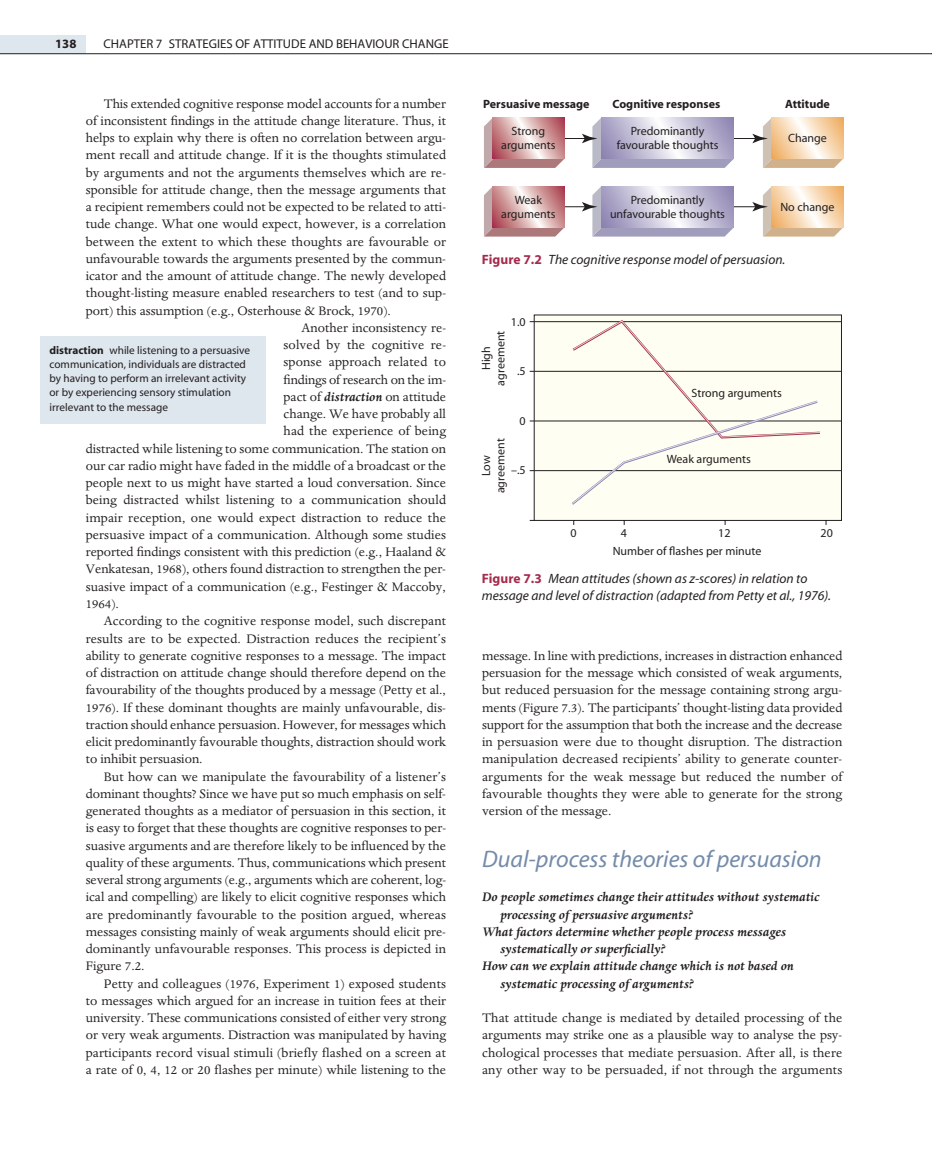
<style>
.page{position:relative;width:932px;height:1174px;background:#fff}
.page>*{position:absolute;margin:0;border:0;box-sizing:border-box;transform-origin:0 0}
.t1{font:italic 24px "Myriad";color:#748baa}
.t2{font:14.25px/17.2px "Dante";color:#231f20;text-align:justify}
.t3{font:italic 700 14.25px "Dante";color:#231f20}
.t4{font:italic 13.5px/16.5px "Myriad";color:#231f20}
.t5{font:12.75px "Myriad";color:#231f20}
.t6{font:700 12.75px "Myriad";color:#231f20}
.t7{font:12px/14.2px "Myriad";color:#231f20;text-align:center}
.t8{font:700 12px "Myriad";color:#231f20}
.t9{font:11.25px/14.2px "Myriad";color:#231f20}
.s1{font-weight:700;font-style:italic}
.s2{font-weight:700}
.s3{font-weight:700;font-style:normal;color:#a52b4c}
</style>
<div class="page">
<svg style="left:0;top:35px;width:931px;height:490px"></svg>
<p class="t6" style="left:55px;top:39px;width:23px">138</p>
<p class="t5" style="left:103px;top:39px;width:346px">CHAPTER 7 STRATEGIES OF ATTITUDE AND BEHAVIOUR CHANGE</p>
<p class="t2" style="left:104px;top:96px;width:343px">This extended cognitive response model accounts for a number</p>
<p class="t2" style="left:86px;top:113px;width:361px">of inconsistent findings in the attitude change literature. Thus, it</p>
<p class="t2" style="left:86px;top:130px;width:361px">helps to explain why there is often no correlation between argu-</p>
<p class="t2" style="left:86px;top:148px;width:361px">ment recall and attitude change. If it is the thoughts stimulated</p>
<p class="t2" style="left:86px;top:165px;width:361px">by arguments and not the arguments themselves which are re-</p>
<p class="t2" style="left:86px;top:182px;width:362px">sponsible for attitude change, then the message arguments that</p>
<p class="t2" style="left:86px;top:199px;width:361px">a recipient remembers could not be expected to be related to atti-</p>
<p class="t2" style="left:86px;top:217px;width:361px">tude change. What one would expect, however, is a correlation</p>
<p class="t2" style="left:86px;top:234px;width:361px">between the extent to which these thoughts are favourable or</p>
<p class="t2" style="left:86px;top:251px;width:361px">unfavourable towards the arguments presented by the commun-</p>
<p class="t2" style="left:86px;top:268px;width:361px">icator and the amount of attitude change. The newly developed</p>
<p class="t2" style="left:86px;top:286px;width:361px">thought-listing measure enabled researchers to test (and to sup-</p>
<p class="t2" style="left:86px;top:303px;width:306px">port) this assumption (e.g., Osterhouse &amp; Brock, 1970).</p>
<p class="t2" style="left:301px;top:320px;width:146px">Another inconsistency re-</p>
<p class="t2" style="left:283px;top:337px;width:164px">solved by the cognitive re-</p>
<p class="t2" style="left:283px;top:355px;width:164px">sponse approach related to</p>
<p class="t2" style="left:283px;top:372px;width:164px">findings of research on the im-</p>
<p class="t2" style="left:283px;top:389px;width:164px">pact of <span class="s1">distraction</span> on attitude</p>
<p class="t2" style="left:283px;top:406px;width:164px">change. We have probably all</p>
<p class="t2" style="left:283px;top:424px;width:164px">had the experience of being</p>
<p class="t2" style="left:86px;top:441px;width:362px">distracted while listening to some communication. The station on</p>
<p class="t2" style="left:86px;top:458px;width:361px">our car radio might have faded in the middle of a broadcast or the</p>
<p class="t2" style="left:86px;top:475px;width:361px">people next to us might have started a loud conversation. Since</p>
<p class="t2" style="left:86px;top:493px;width:361px">being distracted whilst listening to a communication should</p>
<p class="t2" style="left:86px;top:510px;width:361px">impair reception, one would expect distraction to reduce the</p>
<p class="t2" style="left:86px;top:527px;width:362px">persuasive impact of a communication. Although some studies</p>
<p class="t2" style="left:86px;top:544px;width:361px">reported findings consistent with this prediction (e.g., Haaland &amp;</p>
<p class="t2" style="left:86px;top:562px;width:361px">Venkatesan, 1968), others found distraction to strengthen the per-</p>
<p class="t2" style="left:86px;top:579px;width:362px">suasive impact of a communication (e.g., Festinger &amp; Maccoby,</p>
<p class="t2" style="left:86px;top:596px;width:35px">1964).</p>
<p class="t2" style="left:104px;top:613px;width:344px">According to the cognitive response model, such discrepant</p>
<p class="t2" style="left:86px;top:631px;width:361px">results are to be expected. Distraction reduces the recipient’s</p>
<p class="t2" style="left:86px;top:648px;width:361px">ability to generate cognitive responses to a message. The impact</p>
<p class="t2" style="left:86px;top:665px;width:361px">of distraction on attitude change should therefore depend on the</p>
<p class="t2" style="left:86px;top:682px;width:361px">favourability of the thoughts produced by a message (Petty et al.,</p>
<p class="t2" style="left:86px;top:700px;width:361px">1976). If these dominant thoughts are mainly unfavourable, dis-</p>
<p class="t2" style="left:86px;top:717px;width:361px">traction should enhance persuasion. However, for messages which</p>
<p class="t2" style="left:86px;top:734px;width:361px">elicit predominantly favourable thoughts, distraction should work</p>
<p class="t2" style="left:86px;top:751px;width:118px">to inhibit persuasion.</p>
<p class="t2" style="left:104px;top:769px;width:343px">But how can we manipulate the favourability of a listener’s</p>
<p class="t2" style="left:86px;top:786px;width:361px">dominant thoughts? Since we have put so much emphasis on self-</p>
<p class="t2" style="left:86px;top:803px;width:361px">generated thoughts as a mediator of persuasion in this section, it</p>
<p class="t2" style="left:86px;top:820px;width:362px">is easy to forget that these thoughts are cognitive responses to per-</p>
<p class="t2" style="left:86px;top:838px;width:361px">suasive arguments and are therefore likely to be influenced by the</p>
<p class="t2" style="left:86px;top:855px;width:361px">quality of these arguments. Thus, communications which present</p>
<p class="t2" style="left:86px;top:872px;width:362px">several strong arguments (e.g., arguments which are coherent, log-</p>
<p class="t2" style="left:86px;top:889px;width:361px">ical and compelling) are likely to elicit cognitive responses which</p>
<p class="t2" style="left:86px;top:907px;width:361px">are predominantly favourable to the position argued, whereas</p>
<p class="t2" style="left:86px;top:924px;width:361px">messages consisting mainly of weak arguments should elicit pre-</p>
<p class="t2" style="left:86px;top:941px;width:361px">dominantly unfavourable responses. This process is depicted in</p>
<p class="t2" style="left:86px;top:958px;width:60px">Figure 7.2.</p>
<p class="t2" style="left:104px;top:976px;width:344px">Petty and colleagues (1976, Experiment 1) exposed students</p>
<p class="t2" style="left:86px;top:993px;width:361px">to messages which argued for an increase in tuition fees at their</p>
<p class="t2" style="left:86px;top:1010px;width:361px">university. These communications consisted of either very strong</p>
<p class="t2" style="left:86px;top:1027px;width:361px">or very weak arguments. Distraction was manipulated by having</p>
<p class="t2" style="left:86px;top:1045px;width:361px">participants record visual stimuli (briefly flashed on a screen at</p>
<p class="t2" style="left:86px;top:1062px;width:361px">a rate of 0, 4, 12 or 20 flashes per minute) while listening to the</p>
<p class="t9" style="left:49px;top:343px;width:202px"><span class="s2">distraction</span> while listening to a persuasive communication, individuals are distracted by having to perform an irrelevant activity or by experiencing sensory stimulation irrelevant to the message</p>
<p class="t8" style="left:483px;top:100px;width:108px">Persuasive message</p>
<p class="t8" style="left:785px;top:100px;width:46px">Attitude</p>
<p class="t8" style="left:612px;top:100px;width:109px">Cognitive responses</p>
<p class="t7" style="left:501px;top:125px;width:56px">Strong arguments</p>
<p class="t7" style="left:616px;top:125px;width:103px">Predominantly favourable thoughts</p>
<p class="t7" style="left:788px;top:132px;width:40px">Change</p>
<p class="t7" style="left:610px;top:194px;width:116px">Predominantly unfavourable thoughts</p>
<p class="t4" style="left:481px;top:253px;width:305px"><span class="s3">Figure 7.2</span> The cognitive response model of persuasion.</p>
<p class="t7" style="left:501px;top:194px;width:56px">Weak arguments</p>
<p class="t7" style="left:780px;top:200px;width:56px">No change</p>
<p class="t7" style="left:511px;top:315px;width:16px">1.0</p>
<p class="t7" style="left:480px;top:386px;width:56px;rotate:-90deg">High agreement</p>
<p class="t7" style="left:517px;top:365px;width:10px">.5</p>
<p class="t7" style="left:519px;top:414px;width:8px">0</p>
<p class="t7" style="left:480px;top:493px;width:56px;rotate:-90deg">Low agreement</p>
<p class="t7" style="left:511px;top:464px;width:16px">–.5</p>
<p class="t7" style="left:691px;top:387px;width:92px">Strong arguments</p>
<p class="t7" style="left:666px;top:452px;width:86px">Weak arguments</p>
<p class="t7" style="left:570px;top:527px;width:8px">0</p>
<p class="t7" style="left:620px;top:527px;width:8px">4</p>
<p class="t7" style="left:718px;top:527px;width:14px">12</p>
<p class="t7" style="left:820px;top:527px;width:14px">20</p>
<p class="t7" style="left:612px;top:544px;width:150px">Number of flashes per minute</p>
<p class="t4" style="left:481px;top:571px;width:351px"><span class="s3">Figure 7.3</span> Mean attitudes (shown as z-scores) in relation to message and level of distraction (adapted from Petty et al., 1976).</p>
<p class="t2" style="left:482px;top:648px;width:362px">message. In line with predictions, increases in distraction enhanced persuasion for the message which consisted of weak arguments, but reduced persuasion for the message containing strong argu&shy;ments (Figure 7.3). The participants’ thought-listing data provided support for the assumption that both the increase and the decrease in persuasion were due to thought disruption. The distraction manipulation decreased recipients’ ability to generate counter&shy;arguments for the weak message but reduced the number of favourable thoughts they were able to generate for the strong version of the message.</p>
<h1 class="t1" style="left:482px;top:849px;width:341px">Dual-process theories of persuasion</h1>
<p class="t3" style="left:482px;top:892px;width:339px">Do people sometimes change their attitudes without systematic</p>
<p class="t3" style="left:500px;top:909px;width:194px">processing of persuasive arguments?</p>
<p class="t3" style="left:482px;top:926px;width:305px">What factors determine whether people process messages</p>
<p class="t3" style="left:500px;top:943px;width:167px">systematically or superficially?</p>
<p class="t3" style="left:482px;top:961px;width:313px">How can we explain attitude change which is not based on</p>
<p class="t3" style="left:500px;top:978px;width:195px">systematic processing of arguments?</p>
<p class="t2" style="left:482px;top:1010px;width:361px">That attitude change is mediated by detailed processing of the arguments may strike one as a plausible way to analyse the psy&shy;chological processes that mediate persuasion. After all, is there any other way to be persuaded, if not through the arguments</p>
</div>
